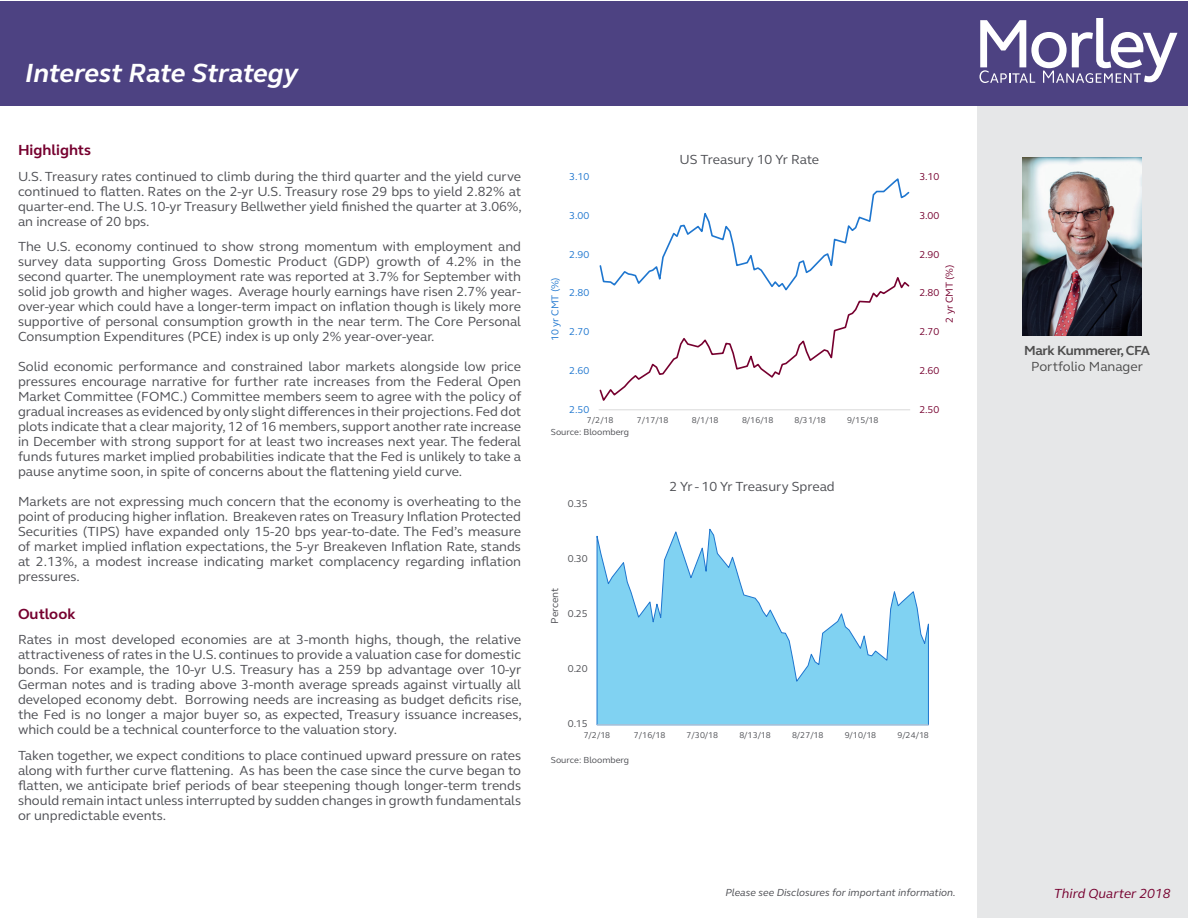
<style>
.page{position:relative;width:1188px;height:918px;background:#fff}
.page>*{position:absolute;margin:0;border:0;box-sizing:border-box;transform-origin:0 0}
.t1{font:italic 700 27px "FS Elliot Pro";letter-spacing:-.01em;color:#fff}
.Highlights_and_Outlo{font:700 15px "FS Elliot Pro";color:#76002f}
.Highlights_and_Outlo-2{font:13.5px/15px "FS Elliot Pro";color:#4d4e53;text-align:justify}
.t2{font:700 13.5px "FS Elliot Pro";letter-spacing:-.025em;color:#4d4d4d}
.t3{font:13.5px "FS Elliot Pro";color:#4d4d4d}
.t4{font:italic 13.5px "FS Elliot Pro";color:#76002f}
.t5{font:italic 10.5px "FS Elliot Pro";color:#4d4e53}
.t6{font:10.2px "FS Elliot Pro";letter-spacing:.005em;color:#1e76cf}
.t7{font:10.2px "FS Elliot Pro";letter-spacing:.005em;color:#76002f}
.t8{font:10.2px "FS Elliot Pro";letter-spacing:.005em;color:#4d4e53}
.t9{font:9px "FS Elliot Pro";color:#4d4e53}
.t10{font:8.55px "FS Elliot Pro";letter-spacing:-.015em;color:#4d4e53}
</style>
<div class="page">
<svg style="left:597px;top:528px;width:332px;height:197px"></svg>
<hr style="left:597px;top:725px;width:331px;height:1px;background:#d9d9d9">
<div style="left:977px;top:105px;width:211px;height:813px;background:#e6e7e8"></div>
<div style="left:1px;top:1px;width:1187px;height:105px;background:#4d4282"></div>
<svg style="left:980px;top:18px;width:197px;height:65px"></svg>
<img style="left:1023px;top:157px;width:119px;height:179px">
<hr style="left:599px;top:410px;width:311px;height:1px;background:#d9d9d9">
<svg style="left:599px;top:178px;width:311px;height:223px"></svg>
<p class="t1" style="left:25px;top:55px;width:274px">Interest Rate Strategy</p>
<p class="Highlights_and_Outlo" style="left:18px;top:140px;width:75px">Highlights</p>
<p class="Highlights_and_Outlo-2" style="left:18px;top:168px;width:505px">U.S. Treasury rates continued to climb during the third quarter and the yield curve continued to flatten. Rates on the 2-yr U.S. Treasury rose 29 bps to yield 2.82% at quarter-end. The U.S. 10-yr Treasury Bellwether yield finished the quarter at 3.06%, an increase of 20 bps.</p>
<p class="Highlights_and_Outlo-2" style="left:18px;top:239px;width:505px">The U.S. economy continued to show strong momentum with employment and survey data supporting Gross Domestic Product (GDP) growth of 4.2% in the second quarter. The unemployment rate was reported at 3.7% for September with solid job growth and higher wages. Average hourly earnings have risen 2.7% year&shy;over-year which could have a longer-term impact on inflation though is likely more supportive of personal consumption growth in the near term. The Core Personal Consumption Expenditures (PCE) index is up only 2% year-over-year.</p>
<p class="Highlights_and_Outlo-2" style="left:18px;top:359px;width:505px">Solid economic performance and constrained labor markets alongside low price pressures encourage narrative for further rate increases from the Federal Open Market Committee (FOMC.) Committee members seem to agree with the policy of gradual increases as evidenced by only slight differences in their projections. Fed dot plots indicate that a clear majority, 12 of 16 members, support another rate increase in December with strong support for at least two increases next year. The federal funds futures market implied probabilities indicate that the Fed is unlikely to take a pause anytime soon, in spite of concerns about the flattening yield curve.</p>
<p class="Highlights_and_Outlo-2" style="left:18px;top:494px;width:505px">Markets are not expressing much concern that the economy is overheating to the point of producing higher inflation. Breakeven rates on Treasury Inflation Protected Securities (TIPS) have expanded only 15-20 bps year-to-date. The Fed’s measure of market implied inflation expectations, the 5-yr Breakeven Inflation Rate, stands at 2.13%, a modest increase indicating market complacency regarding inflation pressures.</p>
<p class="Highlights_and_Outlo" style="left:18px;top:604px;width:59px">Outlook</p>
<p class="Highlights_and_Outlo-2" style="left:18px;top:632px;width:505px">Rates in most developed economies are at 3-month highs, though, the relative attractiveness of rates in the U.S. continues to provide a valuation case for domestic bonds. For example, the 10-yr U.S. Treasury has a 259 bp advantage over 10-yr German notes and is trading above 3-month average spreads against virtually all developed economy debt. Borrowing needs are increasing as budget deficits rise, the Fed is no longer a major buyer so, as expected, Treasury issuance increases, which could be a technical counterforce to the valuation story.</p>
<p class="Highlights_and_Outlo-2" style="left:18px;top:747px;width:505px">Taken together, we expect conditions to place continued upward pressure on rates along with further curve flattening. As has been the case since the curve began to flatten, we anticipate brief periods of bear steepening though longer-term trends should remain intact unless interrupted by sudden changes in growth fundamentals or unpredictable events.</p>
<p class="t6" style="left:569px;top:170px;width:21px">3.10</p>
<p class="t6" style="left:569px;top:209px;width:21px">3.00</p>
<p class="t6" style="left:548px;top:341px;width:65px;rotate:-90deg">10 yr CMT (%)</p>
<p class="t6" style="left:569px;top:247px;width:21px">2.90</p>
<p class="t6" style="left:569px;top:286px;width:21px">2.80</p>
<p class="t6" style="left:569px;top:325px;width:21px">2.70</p>
<p class="t6" style="left:569px;top:364px;width:21px">2.60</p>
<p class="Highlights_and_Outlo-2" style="left:679px;top:151px;width:141px">US Treasury 10 Yr Rate</p>
<p class="t6" style="left:569px;top:402px;width:21px">2.50</p>
<p class="t10" style="left:587px;top:415px;width:28px">7/2/18</p>
<p class="t10" style="left:637px;top:415px;width:33px">7/17/18</p>
<p class="t10" style="left:692px;top:415px;width:28px">8/1/18</p>
<p class="t10" style="left:742px;top:415px;width:33px">8/16/18</p>
<p class="t10" style="left:795px;top:415px;width:33px">8/31/18</p>
<p class="t10" style="left:847px;top:415px;width:33px">9/15/18</p>
<p class="t9" style="left:551px;top:426px;width:80px">Source: Bloomberg</p>
<p class="t8" style="left:568px;top:497px;width:21px">0.35</p>
<p class="t8" style="left:568px;top:552px;width:21px">0.30</p>
<p class="t8" style="left:548px;top:624px;width:37px;rotate:-90deg">Percent</p>
<p class="t8" style="left:568px;top:607px;width:21px">0.25</p>
<p class="t8" style="left:568px;top:662px;width:21px">0.20</p>
<p class="t8" style="left:568px;top:717px;width:21px">0.15</p>
<p class="Highlights_and_Outlo-2" style="left:669px;top:479px;width:167px">2 Yr - 10 Yr Treasury Spread</p>
<p class="t7" style="left:919px;top:170px;width:21px">3.10</p>
<p class="t7" style="left:919px;top:209px;width:21px">3.00</p>
<p class="t7" style="left:919px;top:247px;width:21px">2.90</p>
<p class="t7" style="left:942px;top:323px;width:59px;rotate:-90deg">2 yr CMT (%)</p>
<p class="t7" style="left:919px;top:286px;width:21px">2.80</p>
<p class="t7" style="left:919px;top:325px;width:21px">2.70</p>
<p class="t7" style="left:919px;top:364px;width:21px">2.60</p>
<p class="t7" style="left:919px;top:402px;width:21px">2.50</p>
<p class="t10" style="left:584px;top:730px;width:28px">7/2/18</p>
<p class="t10" style="left:634px;top:730px;width:33px">7/16/18</p>
<p class="t10" style="left:687px;top:730px;width:33px">7/30/18</p>
<p class="t10" style="left:739px;top:730px;width:33px">8/13/18</p>
<p class="t10" style="left:792px;top:730px;width:33px">8/27/18</p>
<p class="t10" style="left:845px;top:730px;width:33px">9/10/18</p>
<p class="t10" style="left:897px;top:730px;width:33px">9/24/18</p>
<p class="t9" style="left:551px;top:754px;width:80px">Source: Bloomberg</p>
<p class="t2" style="left:1024px;top:341px;width:128px">Mark Kummerer, CFA</p>
<p class="t3" style="left:1031px;top:357px;width:113px">Portfolio Manager</p>
<p class="t5" style="left:725px;top:885px;width:232px">Please see Disclosures for important information.</p>
<p class="t4" style="left:1054px;top:885px;width:118px">Third Quarter 2018</p>
</div>
